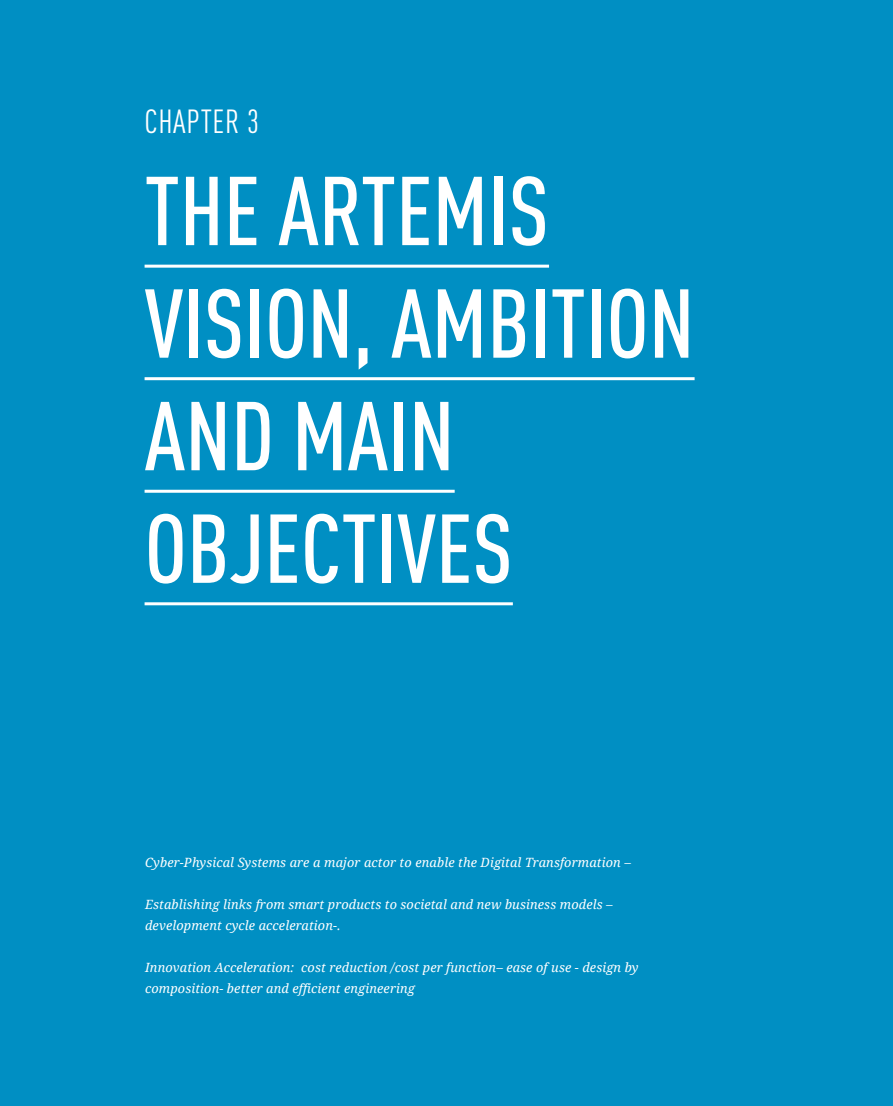
<style>
.page{position:relative;width:893px;height:1106px;background:#008fc3}
.page>*{position:absolute;margin:0;border:0;box-sizing:border-box;transform-origin:0 0}
.t1{font:500 96px/112.5px "DIN Cond";color:#fff}
.t2{font:33px "DIN Cond";letter-spacing:.02em;color:#fff}
.t3{font:italic 12.75px/21px "Droid Serif";letter-spacing:.01em;color:#fff}
</style>
<div class="page">
<hr style="left:145px;top:265px;width:404px;height:3px;background:#fff">
<hr style="left:145px;top:377px;width:550px;height:3px;background:#fff">
<hr style="left:145px;top:490px;width:310px;height:3px;background:#fff">
<hr style="left:145px;top:602px;width:368px;height:3px;background:#fff">
<h2 class="t2" style="left:145px;top:102px;width:116px">CHAPTER 3</h2>
<h1 class="t1" style="left:145px;top:153px;width:551px">THE ARTEMIS<br>VISION, AMBITION<br>AND MAIN<br>OBJECTIVES</h1>
<p class="t3" style="left:145px;top:852px;width:487px">Cyber-Physical Systems are a major actor to enable the Digital Transformation –</p>
<p class="t3" style="left:145px;top:894px;width:469px">Establishing links from smart products to societal and new business models – development cycle acceleration-.</p>
<p class="t3" style="left:145px;top:957px;width:495px">Innovation Acceleration: cost reduction /cost per function– ease of use - design by composition- better and efficient engineering</p>
</div>
